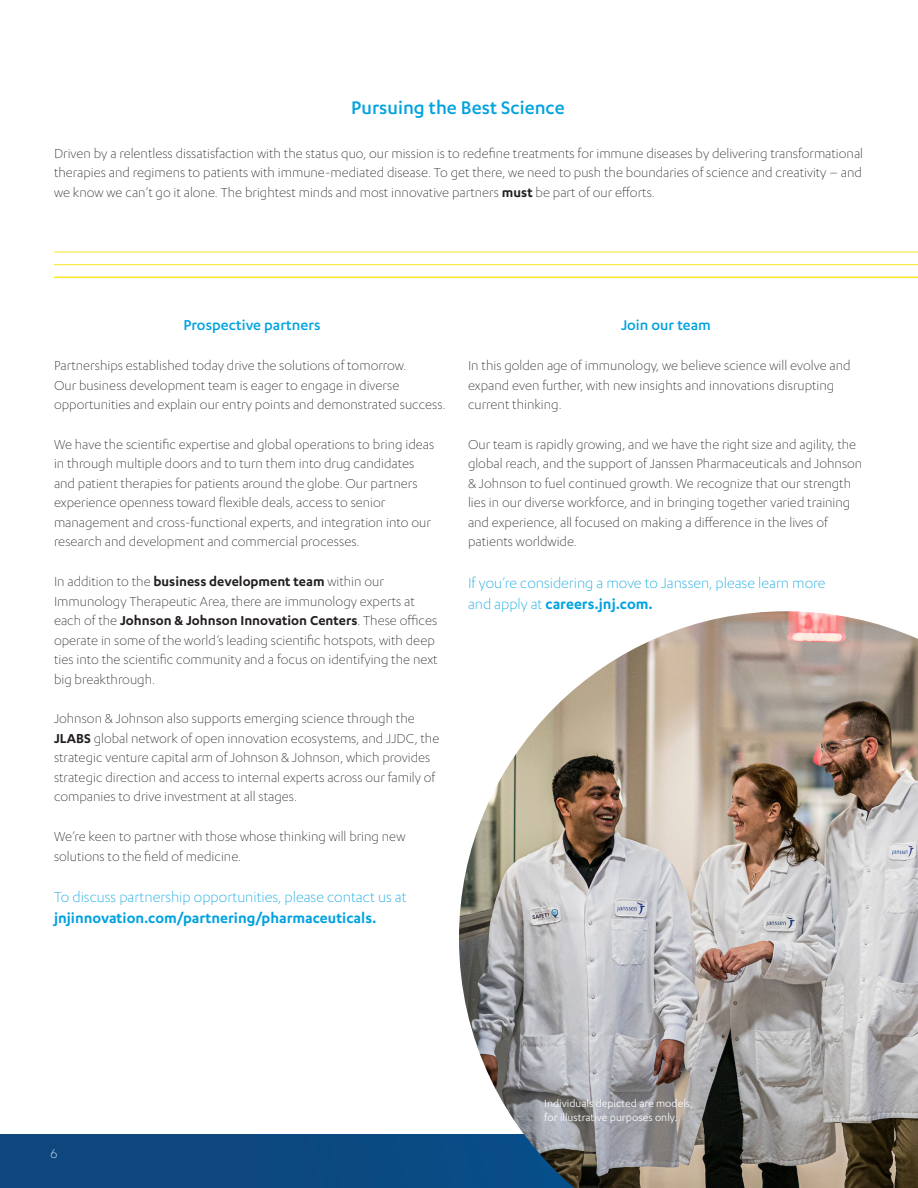
<style>
.page{position:relative;width:918px;height:1188px;background:#fff}
.page>*{position:absolute;margin:0;border:0;box-sizing:border-box;transform-origin:0 0}
.t1{font:500 21px "Karbon";color:#00a2df}
.t2{font:300 16.5px/21px "Karbon";color:#00a2df}
.t3{font:500 16.5px "Karbon";color:#00a2df}
.t4{font:300 15px/19.5px "Karbon";color:#231f20}
.t5{font:300 15px "Karbon";color:#fff}
.t6{font:12px/14.4px "Karbon";color:#fff}
.s1{font-weight:600}
</style>
<div class="page">
<div style="left:0;top:1134px;width:918px;height:54px;background:#0d477d"></div>
<hr style="left:54px;top:252px;width:864px;height:1px;background:#f8e623">
<hr style="left:54px;top:264px;width:864px;height:1px;background:#f8e623">
<hr style="left:54px;top:277px;width:864px;height:1px;background:#f8e623">
<img style="left:459px;top:611px;width:459px;height:577px">
<p class="t1" style="left:351px;top:96px;width:215px">Pursuing the Best Science</p>
<p class="t4" style="left:54px;top:143px;width:811px;text-align:justify">Driven by a relentless dissatisfaction with the status quo, our mission is to redefine treatments for immune diseases by delivering transformational therapies and regimens to patients with immune-mediated disease. To get there, we need to push the boundaries of science and creativity – and we know we can’t go it alone. The brightest minds and most innovative partners <span class="s1">must</span> be part of our efforts.</p>
<p class="t3" style="left:183px;top:316px;width:139px">Prospective partners</p>
<p class="t4" style="left:54px;top:355px;width:393px">Partnerships established today drive the solutions of tomorrow.<br>Our business development team is eager to engage in diverse opportunities and explain our entry points and demonstrated success.</p>
<p class="t4" style="left:54px;top:434px;width:382px">We have the scientific expertise and global operations to bring ideas in through multiple doors and to turn them into drug candidates and patient therapies for patients around the globe. Our partners experience openness toward flexible deals, access to senior management and cross-functional experts, and integration into our research and development and commercial processes.</p>
<p class="t4" style="left:54px;top:571px;width:385px">In addition to the <span class="s1">business development team</span> within our Immunology Therapeutic Area, there are immunology experts at each of the <span class="s1">Johnson &amp; Johnson Innovation Centers</span>. These offices operate in some of the world’s leading scientific hotspots, with deep ties into the scientific community and a focus on identifying the next big breakthrough.</p>
<p class="t4" style="left:54px;top:709px;width:387px">Johnson &amp; Johnson also supports emerging science through the <span class="s1">JLABS</span> global network of open innovation ecosystems, and JJDC, the strategic venture capital arm of Johnson &amp; Johnson, which provides strategic direction and access to internal experts across our family of companies to drive investment at all stages.</p>
<p class="t4" style="left:54px;top:826px;width:353px">We’re keen to partner with those whose thinking will bring new solutions to the field of medicine.</p>
<p class="t2" style="left:54px;top:886px;width:354px">To discuss partnership opportunities, please contact us at <span class="s1">jnjinnovation.com/partnering/pharmaceuticals.</span></p>
<p class="t3" style="left:621px;top:316px;width:91px">Join our team</p>
<p class="t4" style="left:468px;top:355px;width:384px">In this golden age of immunology, we believe science will evolve and expand even further, with new insights and innovations disrupting current thinking.</p>
<p class="t4" style="left:468px;top:434px;width:396px">Our team is rapidly growing, and we have the right size and agility, the global reach, and the support of Janssen Pharmaceuticals and Johnson &amp; Johnson to fuel continued growth. We recognize that our strength lies in our diverse workforce, and in bringing together varied training and experience, all focused on making a difference in the lives of patients worldwide.</p>
<p class="t2" style="left:468px;top:572px;width:359px">If you’re considering a move to Janssen, please learn more and apply at <span class="s1">careers.jnj.com.</span></p>
<p class="t5" style="left:50px;top:1146px;width:8px">6</p>
<p class="t6" style="left:544px;top:1095px;width:150px">Individuals depicted are models, for illustrative purposes only.</p>
</div>
